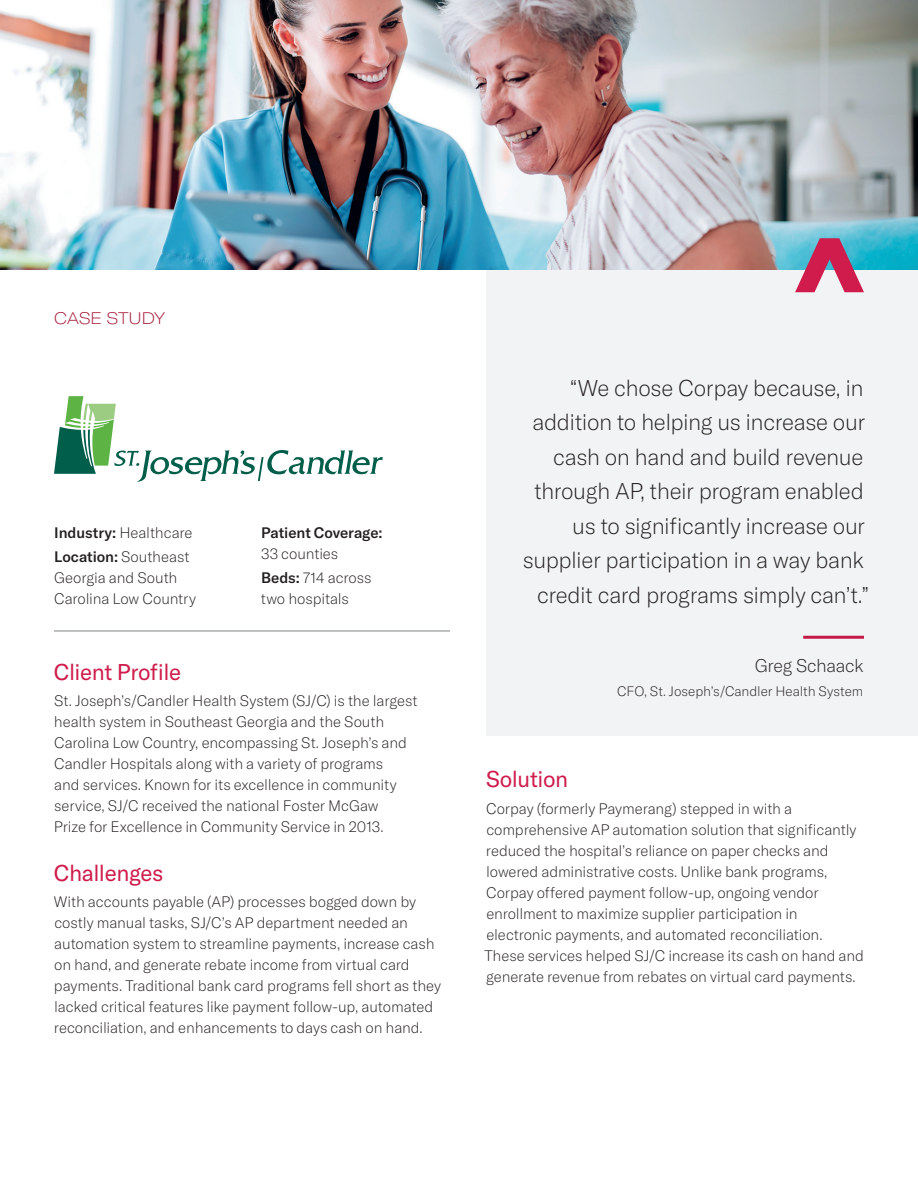
<style>
.page{position:relative;width:918px;height:1188px;background:#fff}
.page>*{position:absolute;margin:0;border:0;box-sizing:border-box;transform-origin:0 0}
.t1{font:100 22.5px/34.5px "GT America";letter-spacing:-.02em;color:#231f20;text-align:right}
.t2{font:22.5px "GT America";letter-spacing:-.015em;color:#cf1c4c}
.t3{font:100 18px "GT America";letter-spacing:-.015em;color:#231f20}
.t4{font:100 expanded 16.5px "GT America";letter-spacing:-.025em;color:#a61c3b}
.t5{font:100 15px/21px "GT America";letter-spacing:-.01em;color:#231f20}
.t6{font:500 15px "GT America";letter-spacing:-.005em;color:#231f20}
.t7{font:100 13.5px "GT America";letter-spacing:-.005em;color:#231f20}
.s1{font-weight:500}
</style>
<div class="page">
<img style="left:0;top:0;width:918px;height:270px">
<div style="left:486px;top:270px;width:432px;height:466px;background:#f2f3f4"></div>
<hr style="left:803px;top:636px;width:61px;height:3px;background:#cf1c4c">
<svg style="left:795px;top:238px;width:69px;height:54px"></svg>
<svg style="left:54px;top:396px;width:329px;height:86px"></svg>
<hr style="left:54px;top:631px;width:207px;height:1px;background:#808285">
<hr style="left:261px;top:631px;width:189px;height:1px;background:#808285">
<p class="t4" style="left:54px;top:309px;width:113px">CASE STUDY</p>
<p class="t5" style="left:54px;top:521px;width:140px;line-height:23.7px"><span class="s1">Industry:</span> Healthcare<br><span class="s1">Location:</span> Southeast</p>
<p class="t5" style="left:54px;top:567px;width:143px">Georgia and South<br>Carolina Low Country</p>
<p class="t6" style="left:261px;top:524px;width:123px">Patient Coverage:</p>
<p class="t5" style="left:261px;top:542px;width:112px;line-height:23.7px">33 counties<br><span class="s1">Beds:</span> 714 across</p>
<p class="t5" style="left:261px;top:588px;width:90px">two hospitals</p>
<h1 class="t2" style="left:54px;top:659px;width:129px">Client Profile</h1>
<p class="t5" style="left:54px;top:691px;width:365px">St. Joseph’s/Candler Health System (SJ/C) is the largest health system in Southeast Georgia and the South Carolina Low Country, encompassing St. Joseph’s and Candler Hospitals along with a variety of programs<br>and services. Known for its excellence in community service, SJ/C received the national Foster McGaw<br>Prize for Excellence in Community Service in 2013.</p>
<h1 class="t2" style="left:54px;top:860px;width:111px">Challenges</h1>
<p class="t5" style="left:54px;top:892px;width:389px">With accounts payable (AP) processes bogged down by costly manual tasks, SJ/C’s AP department needed an automation system to streamline payments, increase cash on hand, and generate rebate income from virtual card payments. Traditional bank card programs fell short as they lacked critical features like payment follow-up, automated reconciliation, and enhancements to days cash on hand.</p>
<h1 class="t1" style="left:523px;top:371px;width:348px">“We chose Corpay because, in addition to helping us increase our cash on hand and build revenue through AP, their program enabled us to significantly increase our supplier participation in a way bank credit card programs simply can’t.”</h1>
<p class="t3" style="left:755px;top:655px;width:111px">Greg Schaack</p>
<p class="t7" style="left:617px;top:684px;width:248px">CFO, St. Joseph’s/Candler Health System</p>
<h1 class="t2" style="left:486px;top:766px;width:84px">Solution</h1>
<p class="t5" style="left:484px;top:798px;width:381px">Corpay (formerly Paymerang) stepped in with a comprehensive AP automation solution that significantly reduced the hospital’s reliance on paper checks and lowered administrative costs. Unlike bank programs, Corpay offered payment follow-up, ongoing vendor enrollment to maximize supplier participation in electronic payments, and automated reconciliation.<br>These services helped SJ/C increase its cash on hand and generate revenue from rebates on virtual card payments.</p>
</div>
